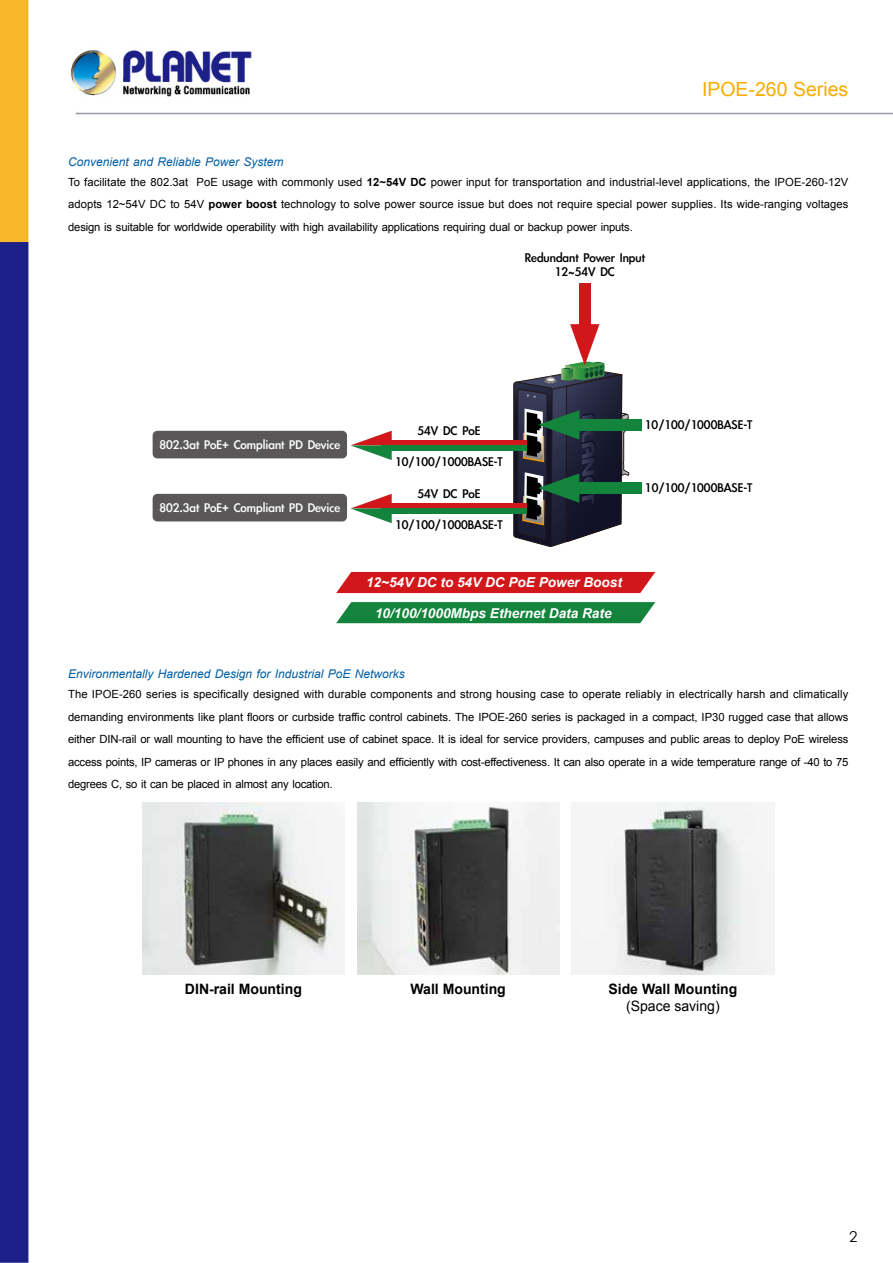
<style>
.page{position:relative;width:893px;height:1263px;background:#fff}
.page>*{position:absolute;margin:0;border:0;box-sizing:border-box;transform-origin:0 0}
.t1{font:19.5px "Arial";color:#f7ac00}
.t2{font:15px "Century Gothic";color:#000}
.t3{font:14.4px/31.5px "Li Gothic Med";color:#000;text-align:center}
.t4{font:14.4px "Li Gothic Med";color:#fff}
.t5{font:700 14.25px "Arial";color:#000}
.t6{font:14.25px "Arial";color:#000}
.t7{font:italic 700 13.65px "Arial";color:#fff}
.t8{font:italic 12px "Arial";color:#005ea6}
.t9{font:11.25px/22.5px "Arial";letter-spacing:-.015em;color:#000;text-align:justify}
.s1{font-weight:700}
</style>
<div class="page">
<img style="left:0;top:0;width:893px;height:1263px">
<div style="left:153px;top:431px;width:194px;height:27px;background:#595757;border-radius:5px"></div>
<svg style="left:336px;top:602px;width:319px;height:21px;background:#1f8a45"></svg>
<div style="left:579px;top:283px;width:11px;height:52px;background:#d2171b"></div>
<div style="left:153px;top:494px;width:194px;height:27px;background:#595757;border-radius:5px"></div>
<svg style="left:336px;top:324px;width:319px;height:269px"></svg>
<div style="left:381px;top:503px;width:146px;height:5px;background:#d2171b"></div>
<div style="left:381px;top:508px;width:146px;height:6px;background:#13843b"></div>
<img style="left:142px;top:803px;width:203px;height:171px">
<img style="left:357px;top:803px;width:202px;height:171px">
<img style="left:572px;top:803px;width:202px;height:171px">
<h1 class="t1" style="left:702px;top:77px;width:148px">IPOE-260 Series</h1>
<p class="t8" style="left:68px;top:154px;width:217px">Convenient and Reliable Power System</p>
<p class="t9" style="left:68px;top:171px;width:782px">To facilitate the 802.3at PoE usage with commonly used <span class="s1">12~54V DC</span> power input for transportation and industrial-level applications, the IPOE-260-12V adopts 12~54V DC to 54V <span class="s1">power boost</span> technology to solve power source issue but does not require special power supplies. Its wide-ranging voltages design is suitable for worldwide operability with high availability applications requiring dual or backup power inputs.</p>
<p class="t3" style="left:525px;top:251px;width:122px;line-height:14px">Redundant Power Input<br>12~54V DC</p>
<p class="t4" style="left:159px;top:437px;width:182px">802.3at PoE+ Compliant PD Device</p>
<p class="t4" style="left:159px;top:500px;width:182px">802.3at PoE+ Compliant PD Device</p>
<p class="t3" style="left:395px;top:415px;width:109px">54V DC PoE<br>10/100/1000BASE-T</p>
<p class="t3" style="left:395px;top:478px;width:109px">54V DC PoE<br>10/100/1000BASE-T</p>
<p class="t7" style="left:366px;top:573px;width:257px">12~54V DC to 54V DC PoE Power Boost</p>
<p class="t7" style="left:375px;top:604px;width:238px">10/100/1000Mbps Ethernet Data Rate</p>
<p class="t3" style="left:645px;top:408px;width:109px">10/100/1000BASE-T</p>
<p class="t3" style="left:645px;top:471px;width:109px">10/100/1000BASE-T</p>
<p class="t8" style="left:68px;top:666px;width:338px">Environmentally Hardened Design for Industrial PoE Networks</p>
<p class="t9" style="left:68px;top:683px;width:782px">The IPOE-260 series is specifically designed with durable components and strong housing case to operate reliably in electrically harsh and climatically demanding environments like plant floors or curbside traffic control cabinets. The IPOE-260 series is packaged in a compact, IP30 rugged case that allows either DIN-rail or wall mounting to have the efficient use of cabinet space. It is ideal for service providers, campuses and public areas to deploy PoE wireless access points, IP cameras or IP phones in any places easily and efficiently with cost-effectiveness. It can also operate in a wide temperature range of -40 to 75 degrees C, so it can be placed in almost any location.</p>
<p class="t5" style="left:185px;top:979px;width:118px">DIN-rail Mounting</p>
<p class="t5" style="left:410px;top:979px;width:97px">Wall Mounting</p>
<p class="t5" style="left:608px;top:979px;width:130px">Side Wall Mounting</p>
<p class="t6" style="left:626px;top:997px;width:95px">(Space saving)</p>
<h2 class="t2" style="left:849px;top:1227px;width:10px">2</h2>
</div>
